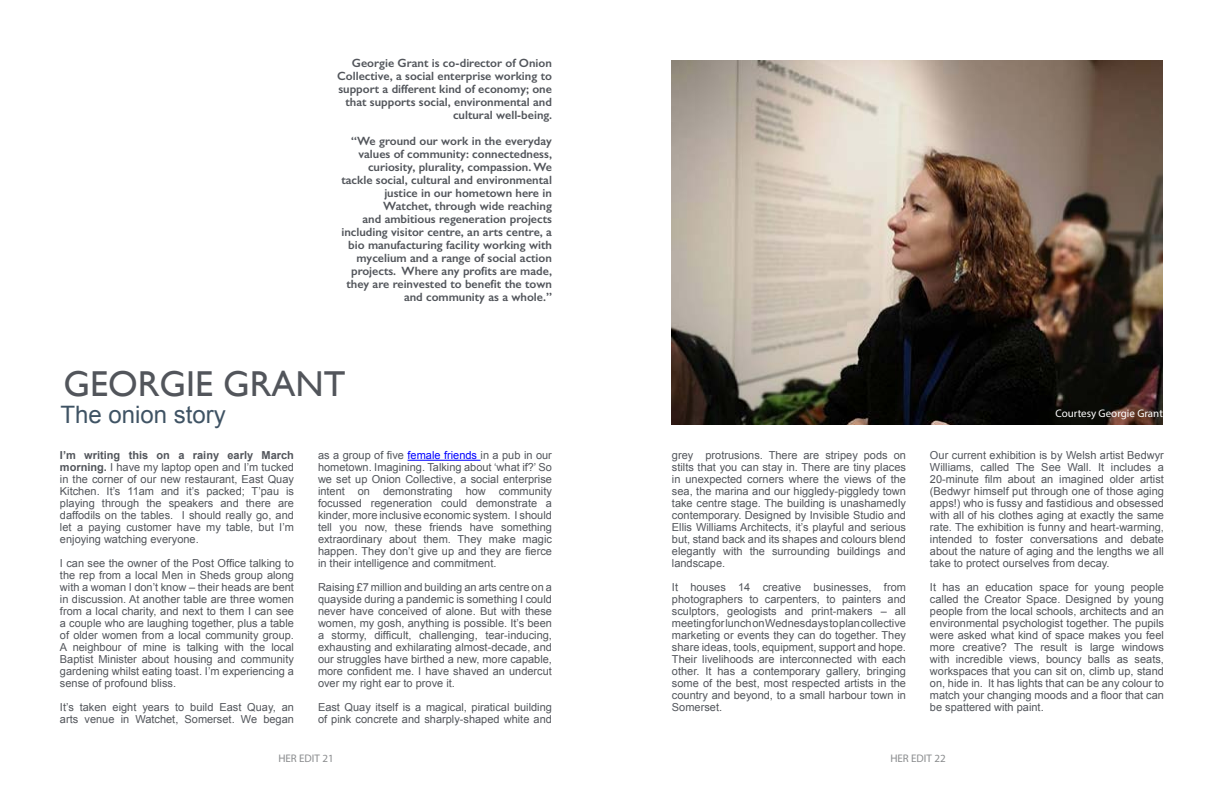
<style>
.page{position:relative;width:1224px;height:792px;background:#fff}
.page>*{position:absolute;margin:0;border:0;box-sizing:border-box;transform-origin:0 0}
.t1{font:36px "Gill Sans";color:#52555b}
.t2{font:24px "Arial";color:#3f5364}
.t3{font:600 12px/13px "Gill Sans";color:#52555b;text-align:right}
.t4{font:11px/12px "Arial";color:#52555b;text-align:justify}
.t5{font:11px "Myriad Pro";color:#fff}
.t6{font:11px "Myriad Pro";color:#8a8c8e}
.s1{color:#00f}
.s2{font-weight:700}
</style>
<div class="page">
<hr style="left:408px;top:460px;width:73px;height:1px;background:#00f">
<img style="left:671px;top:60px;width:492px;height:365px">
<p class="t3" style="left:337px;top:56px;width:216px">Georgie Grant is co-director of Onion Collective, a social enterprise working to support a different kind of economy; one that supports social, environmental and cultural well-being.</p>
<p class="t3" style="left:341px;top:134px;width:212px">“We ground our work in the everyday values of community: connectedness, curiosity, plurality, compassion. We tackle social, cultural and environmental justice in our hometown here in Watchet, through wide reaching<br>and ambitious regeneration projects including visitor centre, an arts centre, a bio manufacturing facility working with mycelium and a range of social action projects. Where any profits are made, they are reinvested to benefit the town and community as a whole.”</p>
<h1 class="t1" style="left:64px;top:362px;width:283px">GEORGIE GRANT</h1>
<h2 class="t2" style="left:60px;top:399px;width:167px">The onion story</h2>
<p class="t4" style="left:318px;top:449px;width:235px">as a group of five <span class="s1">female friends</span> in a pub in our hometown. Imagining. Talking about ‘what if?’ So we set up Onion Collective, a social enterprise intent on demonstrating how community focussed regeneration could demonstrate a kinder, more inclusive economic system. I should tell you now, these friends have something extraordinary about them. They make magic happen. They don’t give up and they are fierce in their intelligence and commitment.</p>
<p class="t4" style="left:318px;top:581px;width:235px">Raising £7 million and building an arts centre on a quayside during a pandemic is something I could never have conceived of alone. But with these women, my gosh, anything is possible. It’s been a stormy, difficult, challenging, tear-inducing, exhausting and exhilarating almost-decade, and our struggles have birthed a new, more capable, more confident me. I have shaved an undercut over my right ear to prove it.</p>
<p class="t4" style="left:318px;top:701px;width:235px">East Quay itself is a magical, piratical building of pink concrete and sharply-shaped white and</p>
<p class="t4" style="left:60px;top:449px;width:236px"><span class="s2">I’m writing this on a rainy early March morning.</span> I have my laptop open and I’m tucked in the corner of our new restaurant, East Quay Kitchen. It’s 11am and it’s packed; T’pau is playing through the speakers and there are daffodils on the tables. I should really go, and let a paying customer have my table, but I’m enjoying watching everyone.</p>
<p class="t4" style="left:60px;top:557px;width:235px">I can see the owner of the Post Office talking to the rep from a local Men in Sheds group along with a woman I don’t know – their heads are bent in discussion. At another table are three women from a local charity, and next to them I can see a couple who are laughing together, plus a table of older women from a local community group.<br>A neighbour of mine is talking with the local Baptist Minister about housing and community gardening whilst eating toast. I’m experiencing a sense of profound bliss.</p>
<p class="t4" style="left:60px;top:701px;width:235px">It’s taken eight years to build East Quay, an arts venue in Watchet, Somerset. We began</p>
<p class="t4" style="left:672px;top:449px;width:235px">grey protrusions. There are stripey pods on stilts that you can stay in. There are tiny places in unexpected corners where the views of the sea, the marina and our higgledy-piggledy town take centre stage. The building is unashamedly contemporary. Designed by Invisible Studio and Ellis Williams Architects, it’s playful and serious but, stand back and its shapes and colours blend elegantly with the surrounding buildings and landscape.</p>
<p class="t4" style="left:672px;top:581px;width:235px">It houses 14 creative businesses, from photographers to carpenters, to painters and sculptors, geologists and print-makers – all meeting for lunch on Wednesdays to plan collective marketing or events they can do together. They share ideas, tools, equipment, support and hope.<br>Their livelihoods are interconnected with each other. It has a contemporary gallery, bringing some of the best, most respected artists in the country and beyond, to a small harbour town in Somerset.</p>
<p class="t5" style="left:1055px;top:406px;width:109px">Courtesy Georgie Grant</p>
<p class="t4" style="left:930px;top:449px;width:235px">Our current exhibition is by Welsh artist Bedwyr Williams, called The See Wall. It includes a 20-minute film about an imagined older artist (Bedwyr himself put through one of those aging apps!) who is fussy and fastidious and obsessed with all of his clothes aging at exactly the same rate. The exhibition is funny and heart-warming, intended to foster conversations and debate about the nature of aging and the lengths we all take to protect ourselves from decay.</p>
<p class="t4" style="left:930px;top:581px;width:235px">It has an education space for young people called the Creator Space. Designed by young people from the local schools, architects and an environmental psychologist together. The pupils were asked what kind of space makes you feel more creative? The result is large windows with incredible views, bouncy balls as seats, workspaces that you can sit on, climb up, stand on, hide in. It has lights that can be any colour to match your changing moods and a floor that can be spattered with paint.</p>
<p class="t6" style="left:278px;top:751px;width:57px">HER EDIT 21</p>
<p class="t6" style="left:890px;top:751px;width:57px">HER EDIT 22</p>
</div>
